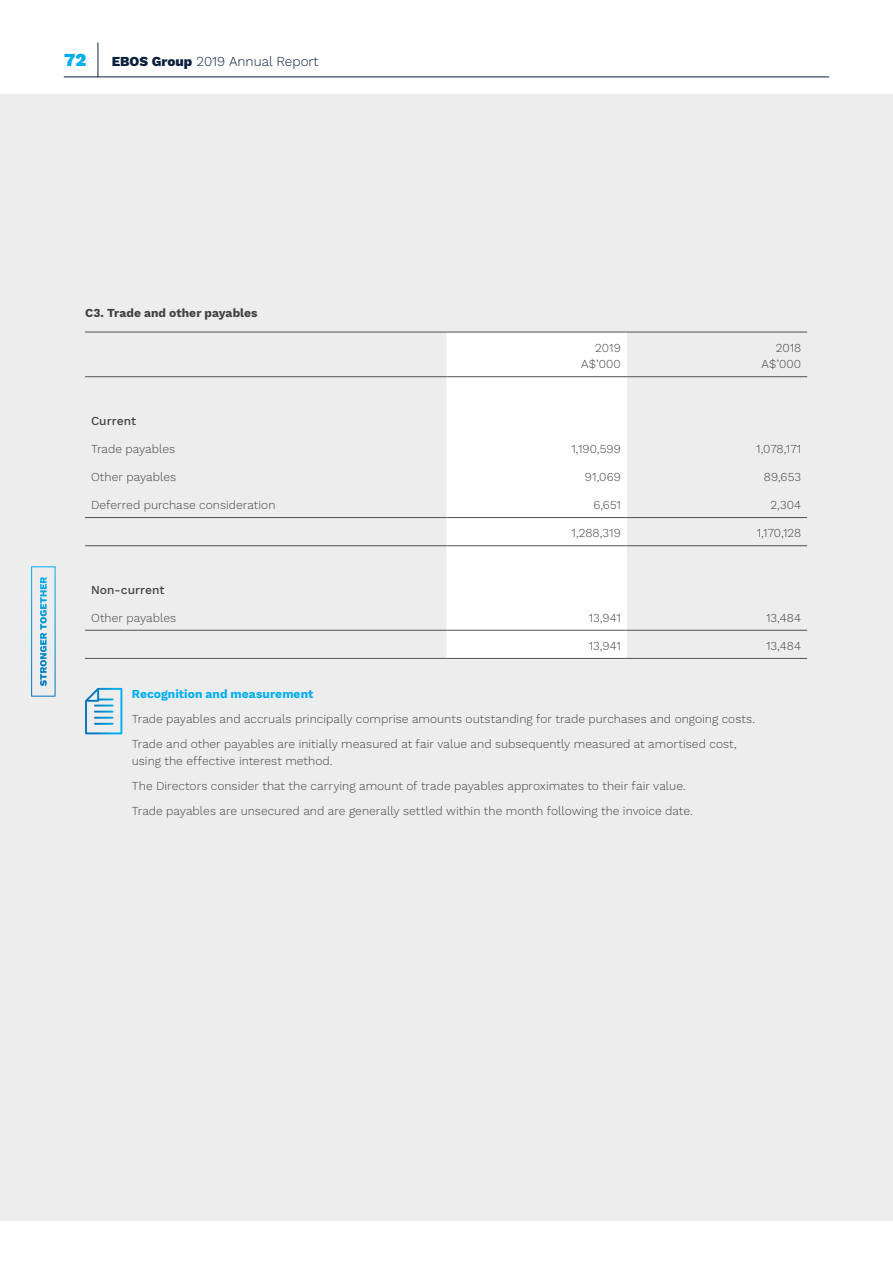
<style>
.page{position:relative;width:893px;height:1263px;background:#fff}
.page>*{position:absolute;margin:0;border:0;box-sizing:border-box;transform-origin:0 0}
.t1{font:900 18px "Work Sans";color:#00aeef}
.t2{font:300 13.5px "Work Sans";color:#0b1f3f}
.t3{font:300 12px/25px "Work Sans";color:#414042;text-align:right}
.t4{font:700 12px "Work Sans";color:#00aeef}
.t5{font:700 12px "Work Sans";letter-spacing:.005em;color:#414042}
.t6{font:500 12px "Work Sans";color:#414042}
.s1{font-weight:800}
</style>
<div class="page">
<hr style="left:64px;top:77px;width:765px;height:1px;background:#0b1f3f">
<hr style="left:98px;top:43px;width:1px;height:34px;background:#0b1f3f">
<div style="left:0;top:94px;width:893px;height:1126px;background:#ededee"></div>
<div style="left:31px;top:566px;width:24px;height:130px;border:1px solid #fff"></div>
<svg style="left:40px;top:610px;width:7px;height:76px"></svg>
<div style="left:446px;top:333px;width:181px;height:324px;background:#fff"></div>
<hr style="left:85px;top:332px;width:361px;height:1px;background:#505451">
<hr style="left:446px;top:332px;width:181px;height:1px;background:#505451">
<hr style="left:627px;top:332px;width:180px;height:1px;background:#505451">
<hr style="left:85px;top:376px;width:361px;height:1px;background:#505451">
<hr style="left:446px;top:376px;width:181px;height:1px;background:#505451">
<hr style="left:627px;top:376px;width:180px;height:1px;background:#505451">
<hr style="left:85px;top:517px;width:361px;height:1px;background:#505451">
<hr style="left:446px;top:517px;width:181px;height:1px;background:#505451">
<hr style="left:627px;top:517px;width:180px;height:1px;background:#505451">
<hr style="left:85px;top:545px;width:361px;height:1px;background:#505451">
<hr style="left:446px;top:545px;width:181px;height:1px;background:#505451">
<hr style="left:627px;top:545px;width:180px;height:1px;background:#505451">
<hr style="left:85px;top:630px;width:361px;height:1px;background:#505451">
<hr style="left:85px;top:658px;width:361px;height:1px;background:#505451">
<hr style="left:446px;top:630px;width:181px;height:1px;background:#505451">
<hr style="left:446px;top:658px;width:181px;height:1px;background:#505451">
<hr style="left:627px;top:630px;width:180px;height:1px;background:#505451">
<hr style="left:627px;top:658px;width:180px;height:1px;background:#505451">
<svg style="left:85px;top:688px;width:37px;height:46px"></svg>
<h1 class="t1" style="left:64px;top:49px;width:24px">72</h1>
<p class="t2" style="left:112px;top:53px;width:208px"><span class="s1">EBOS Group</span> 2019 Annual Report</p>
<p class="t5" style="left:85px;top:306px;width:174px">C3. Trade and other payables</p>
<p class="t3" style="left:581px;top:340px;width:41px;line-height:16.5px">2019<br>A$’000</p>
<p class="t3" style="left:762px;top:340px;width:41px;line-height:16.5px">2018<br>A$’000</p>
<p class="t6" style="left:91px;top:413px;width:47px">Current</p>
<p class="t3" style="left:91px;top:437px;width:86px">Trade payables</p>
<p class="t3" style="left:571px;top:437px;width:51px">1,190,599</p>
<p class="t3" style="left:756px;top:437px;width:46px">1,078,171</p>
<p class="t3" style="left:91px;top:465px;width:87px">Other payables</p>
<p class="t3" style="left:585px;top:465px;width:37px">91,069</p>
<p class="t3" style="left:764px;top:465px;width:39px">89,653</p>
<p class="t3" style="left:91px;top:493px;width:186px">Deferred purchase consideration</p>
<p class="t3" style="left:593px;top:493px;width:29px">6,651</p>
<p class="t3" style="left:770px;top:493px;width:32px">2,304</p>
<p class="t3" style="left:571px;top:521px;width:51px">1,288,319</p>
<p class="t3" style="left:757px;top:521px;width:46px">1,170,128</p>
<p class="t6" style="left:91px;top:582px;width:75px">Non-current</p>
<p class="t3" style="left:91px;top:606px;width:87px">Other payables</p>
<p class="t3" style="left:589px;top:606px;width:34px">13,941</p>
<p class="t3" style="left:766px;top:606px;width:36px">13,484</p>
<p class="t3" style="left:589px;top:634px;width:34px">13,941</p>
<p class="t3" style="left:766px;top:634px;width:36px">13,484</p>
<p class="t4" style="left:132px;top:687px;width:183px">Recognition and measurement</p>
<p class="t3" style="left:132px;top:707px;width:625px;text-align:left">Trade payables and accruals principally comprise amounts outstanding for trade purchases and ongoing costs.<br>Trade and other payables are initially measured at fair value and subsequently measured at amortised cost,</p>
<p class="t3" style="left:132px;top:749px;width:562px;text-align:left">using the effective interest method.<br>The Directors consider that the carrying amount of trade payables approximates to their fair value.<br>Trade payables are unsecured and are generally settled within the month following the invoice date.</p>
</div>
